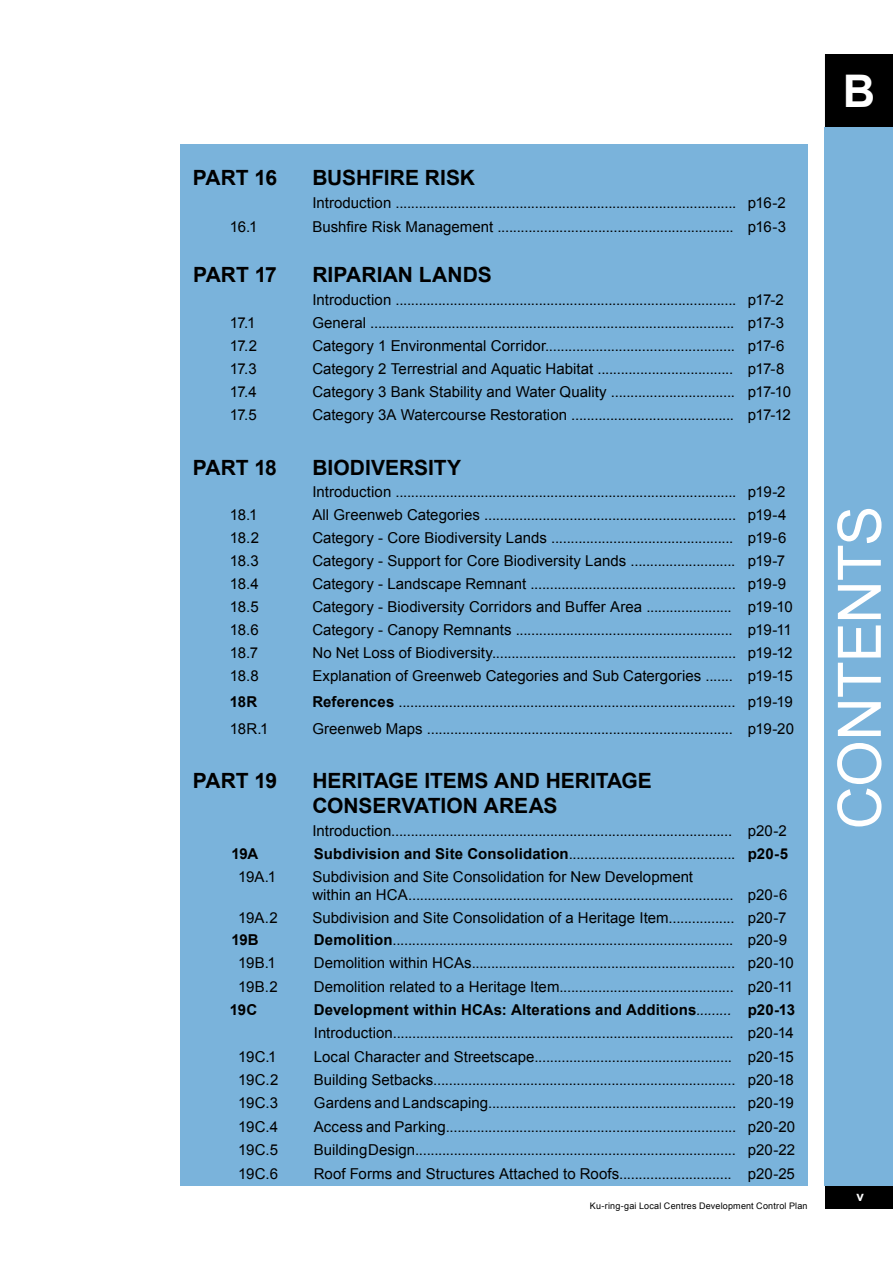
<style>
.page{position:relative;width:893px;height:1263px;background:#fff}
.page>*{position:absolute;margin:0;border:0;box-sizing:border-box;transform-origin:0 0}
.t1{font:60px "Arial";letter-spacing:-.015em;color:#fff}
.t2{font:700 45px "Arial";color:#fff}
.t3{font:700 21px/25.2px "Arial";color:#000}
.t4{font:15px/18px "Arial";letter-spacing:.005em;color:#000}
.t5{font:700 15px "Arial";letter-spacing:-.02em;color:#000}
.t6{font:700 13.5px "Arial";color:#fff}
.t7{font:9px "Arial";letter-spacing:.02em;color:#000}
.s1{font-weight:700}
.s2{font-style:italic}
</style>
<div class="page">
<div style="left:825px;top:54px;width:68px;height:74px;background:#000"></div>
<div style="left:825px;top:1186px;width:68px;height:23px;background:#000"></div>
<div style="left:825px;top:128px;width:68px;height:1058px;background:#7ab3db"></div>
<div style="left:181px;top:145px;width:627px;height:1041px;background:#7ab3db"></div>
<h3 class="t3" style="left:193px;top:166px;width:86px">PART 16</h3>
<h3 class="t3" style="left:312px;top:166px;width:164px">BUSHFIRE RISK</h3>
<p class="t4" style="left:312px;top:194px;width:475px">Introduction ........................................................................................ p16-2</p>
<p class="t4" style="left:230px;top:218px;width:29px">16.1</p>
<p class="t4" style="left:312px;top:218px;width:475px">Bushfire Risk Management ............................................................. p16-3</p>
<h3 class="t3" style="left:193px;top:263px;width:85px">PART 17</h3>
<h3 class="t3" style="left:312px;top:263px;width:181px">RIPARIAN LANDS</h3>
<p class="t4" style="left:312px;top:291px;width:473px">Introduction ........................................................................................ p17-2</p>
<p class="t4" style="left:230px;top:314px;width:27px">17.1</p>
<p class="t4" style="left:312px;top:314px;width:473px">General .............................................................................................. p17-3</p>
<p class="t4" style="left:230px;top:337px;width:29px">17.2</p>
<p class="t4" style="left:312px;top:337px;width:474px">Category 1 Environmental Corridor................................................. p17-6</p>
<p class="t4" style="left:230px;top:360px;width:28px">17.3</p>
<p class="t4" style="left:312px;top:360px;width:474px">Category 2 Terrestrial and Aquatic Habitat ................................... p17-8</p>
<p class="t4" style="left:230px;top:383px;width:28px">17.4</p>
<p class="t4" style="left:312px;top:383px;width:480px">Category 3 Bank Stability and Water Quality ................................ p17-10</p>
<p class="t4" style="left:230px;top:406px;width:28px">17.5</p>
<p class="t4" style="left:312px;top:406px;width:480px">Category 3A Watercourse Restoration .......................................... p17-12</p>
<h3 class="t3" style="left:193px;top:455px;width:86px">PART 18</h3>
<h3 class="t3" style="left:312px;top:455px;width:150px">BIODIVERSITY</h3>
<p class="t4" style="left:312px;top:483px;width:475px">Introduction ........................................................................................ p19-2</p>
<p class="t4" style="left:230px;top:506px;width:29px">18.1</p>
<p class="t4" style="left:312px;top:506px;width:476px">All Greenweb Categories ................................................................. p19-4</p>
<p class="t4" style="left:230px;top:529px;width:31px">18.2</p>
<p class="t4" style="left:312px;top:529px;width:476px">Category - Core Biodiversity Lands ............................................... p19-6</p>
<p class="t4" style="left:230px;top:552px;width:30px">18.3</p>
<p class="t4" style="left:312px;top:552px;width:474px">Category - Support for Core Biodiversity Lands ........................... p19-7</p>
<p class="t4" style="left:230px;top:575px;width:30px">18.4</p>
<p class="t4" style="left:312px;top:575px;width:475px">Category - Landscape Remnant ..................................................... p19-9</p>
<p class="t4" style="left:230px;top:598px;width:30px">18.5</p>
<p class="t4" style="left:312px;top:598px;width:482px">Category - Biodiversity Corridors and Buffer Area ...................... p19-10</p>
<p class="t4" style="left:230px;top:621px;width:30px">18.6</p>
<p class="t4" style="left:312px;top:621px;width:481px">Category - Canopy Remnants ........................................................ p19-11</p>
<p class="t4" style="left:230px;top:644px;width:30px">18.7</p>
<p class="t4" style="left:312px;top:644px;width:482px">No Net Loss of Biodiversity............................................................... p19-12</p>
<p class="t4" style="left:230px;top:667px;width:30px">18.8</p>
<p class="t4" style="left:312px;top:667px;width:482px">Explanation of Greenweb Categories and Sub Catergories ....... p19-15</p>
<p class="t5" style="left:230px;top:692px;width:29px">18R</p>
<p class="t4" style="left:312px;top:693px;width:482px"><span class="s1">References</span> ....................................................................................... p19-19</p>
<p class="t4" style="left:230px;top:719px;width:40px">18R.1</p>
<p class="t4" style="left:312px;top:719px;width:483px">Greenweb Maps ............................................................................... p19-20</p>
<h3 class="t3" style="left:193px;top:768px;width:86px">PART 19</h3>
<h3 class="t3" style="left:312px;top:768px;width:341px">HERITAGE ITEMS AND HERITAGE<br>CONSERVATION AREAS</h3>
<p class="t4" style="left:312px;top:822px;width:476px">Introduction........................................................................................ p20-2</p>
<p class="t5" style="left:231px;top:843px;width:28px">19A</p>
<p class="t4" style="left:314px;top:845px;width:476px"><span class="s1">Subdivision and Site Consolidation</span>........................................... <span class="s1">p20-5</span></p>
<p class="t4" style="left:238px;top:867px;width:39px">19A.1</p>
<p class="t4" style="left:312px;top:867px;width:477px">Subdivision and Site Consolidation for New Development<br>within an HCA.................................................................................... p20-6</p>
<p class="t4" style="left:238px;top:908px;width:41px">19A.2</p>
<p class="t4" style="left:312px;top:908px;width:476px">Subdivision and Site Consolidation of a Heritage Item................. p20-7</p>
<p class="t5" style="left:231px;top:930px;width:29px">19B</p>
<p class="t4" style="left:314px;top:931px;width:475px"><span class="s1">Demolition</span>........................................................................................ p20-9</p>
<p class="t4" style="left:238px;top:954px;width:39px">19B.1</p>
<p class="t4" style="left:314px;top:954px;width:482px">Demolition within HCAs.................................................................... p20-10</p>
<p class="t4" style="left:238px;top:978px;width:41px">19B.2</p>
<p class="t4" style="left:314px;top:978px;width:481px">Demolition related to a Heritage Item............................................. p20-11</p>
<p class="t5" style="left:230px;top:999px;width:29px">19C</p>
<p class="t4" style="left:314px;top:998px;width:483px;line-height:23.4px"><span class="s1">Development within HCAs: Alterations and Additions</span><span class="s2">.........</span> <span class="s1">p20-13<br></span>Introduction........................................................................................ p20-14</p>
<p class="t4" style="left:238px;top:1047px;width:40px">19C.1</p>
<p class="t4" style="left:314px;top:1047px;width:481px">Local Character and Streetscape................................................... p20-15</p>
<p class="t4" style="left:238px;top:1071px;width:42px">19C.2</p>
<p class="t4" style="left:314px;top:1071px;width:481px">Building Setbacks.............................................................................. p20-18</p>
<p class="t4" style="left:238px;top:1094px;width:41px">19C.3</p>
<p class="t4" style="left:314px;top:1094px;width:481px">Gardens and Landscaping................................................................ p20-19</p>
<p class="t4" style="left:238px;top:1118px;width:41px">19C.4</p>
<p class="t4" style="left:314px;top:1118px;width:483px">Access and Parking........................................................................... p20-20</p>
<p class="t4" style="left:238px;top:1141px;width:41px">19C.5</p>
<p class="t4" style="left:314px;top:1141px;width:483px">Building Design................................................................................... p20-22</p>
<p class="t4" style="left:238px;top:1164px;width:41px">19C.6</p>
<p class="t4" style="left:314px;top:1164px;width:483px">Roof Forms and Structures Attached to Roofs............................. p20-25</p>
<p class="t7" style="left:590px;top:1199px;width:219px">Ku-ring-gai Local Centres Development Control Plan</p>
<h2 class="t2" style="left:843px;top:61px;width:34px">B</h2>
<h1 class="t1" style="left:820px;top:829px;width:325px;rotate:-90deg">CONTENTS</h1>
<p class="t6" style="left:857px;top:1187px;width:9px">v</p>
</div>
